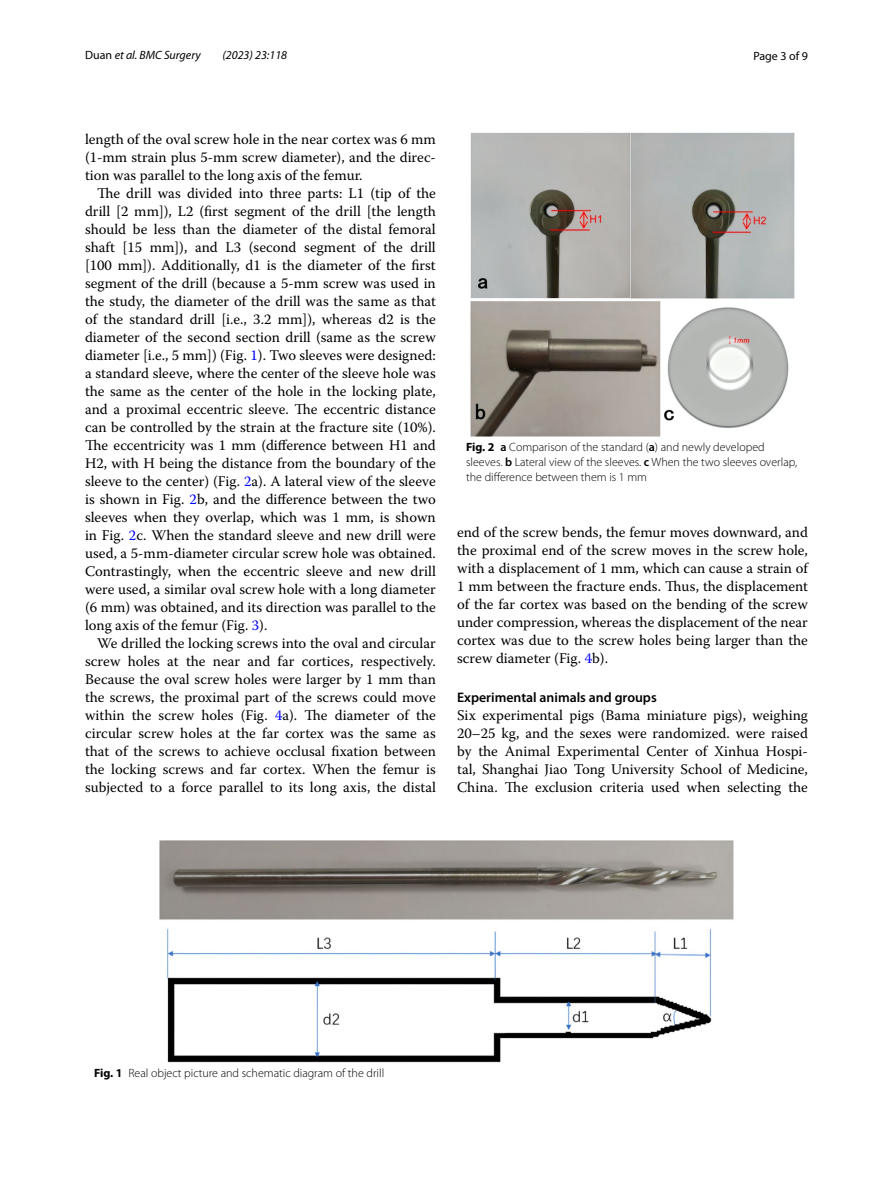
<style>
.page{position:relative;width:893px;height:1187px;background:#fff}
.page>*{position:absolute;margin:0;border:0;box-sizing:border-box;transform-origin:0 0}
.t1{font:14.7px/18px "Warnock Pro";color:#000;text-align:justify}
.t2{font:600 13.8px "Myriad Pro";color:#000}
.t3{font:300 12px/15px "Myriad Pro";color:#000}
.t4{font:italic 12px "Myriad Pro";color:#000}
.t5{font:12px "Myriad Pro";color:#000}
.s1{font-style:normal}
.s2{color:#00f}
.s3{font-weight:700}
.s4{font-weight:600}
</style>
<div class="page">
<img style="left:159px;top:840px;width:574px;height:222px">
<img style="left:471px;top:133px;width:323px;height:303px">
<p class="t4" style="left:85px;top:48px;width:117px"><span class="s1">Duan</span> et al. BMC Surgery</p>
<p class="t4" style="left:223px;top:48px;width:66px">(2023) 23:118</p>
<p class="t5" style="left:753px;top:48px;width:56px">Page 3 of 9</p>
<p class="t1" style="left:85px;top:130px;width:352px">length of the oval screw hole in the near cortex was 6 mm (1-mm strain plus 5-mm screw diameter), and the direc&shy;tion was parallel to the long axis of the femur.</p>
<p class="t1" style="left:85px;top:184px;width:352px;text-indent:12px">The drill was divided into three parts: L1 (tip of the drill [2 mm]), L2 (first segment of the drill [the length should be less than the diameter of the distal femoral shaft [15 mm]), and L3 (second segment of the drill [100 mm]). Additionally, d1 is the diameter of the first segment of the drill (because a 5-mm screw was used in the study, the diameter of the drill was the same as that of the standard drill [i.e., 3.2 mm]), whereas d2 is the diameter of the second section drill (same as the screw diameter [i.e., 5 mm]) (Fig. <span class="s2">1</span>). Two sleeves were designed: a standard sleeve, where the center of the sleeve hole was the same as the center of the hole in the locking plate, and a proximal eccentric sleeve. The eccentric distance can be controlled by the strain at the fracture site (10%).<br>The eccentricity was 1 mm (difference between H1 and H2, with H being the distance from the boundary of the sleeve to the center) (Fig. <span class="s2">2</span>a). A lateral view of the sleeve is shown in Fig. <span class="s2">2</span>b, and the difference between the two sleeves when they overlap, which was 1 mm, is shown in Fig. <span class="s2">2</span>c. When the standard sleeve and new drill were used, a 5-mm-diameter circular screw hole was obtained.<br>Contrastingly, when the eccentric sleeve and new drill were used, a similar oval screw hole with a long diameter (6 mm) was obtained, and its direction was parallel to the long axis of the femur (Fig. <span class="s2">3</span>).</p>
<p class="t1" style="left:85px;top:633px;width:352px;text-indent:12px">We drilled the locking screws into the oval and circular screw holes at the near and far cortices, respectively.<br>Because the oval screw holes were larger by 1 mm than the screws, the proximal part of the screws could move within the screw holes (Fig. <span class="s2">4</span>a). The diameter of the circular screw holes at the far cortex was the same as that of the screws to achieve occlusal fixation between the locking screws and far cortex. When the femur is subjected to a force parallel to its long axis, the distal</p>
<p class="t3" style="left:466px;top:440px;width:333px"><span class="s3">Fig. 2</span> <span class="s4">a</span> Comparison of the standard (<span class="s4">a</span>) and newly developed sleeves. <span class="s4">b</span> Lateral view of the sleeves. <span class="s4">c</span> When the two sleeves overlap, the difference between them is 1 mm</p>
<p class="t1" style="left:457px;top:523px;width:352px">end of the screw bends, the femur moves downward, and the proximal end of the screw moves in the screw hole, with a displacement of 1 mm, which can cause a strain of 1 mm between the fracture ends. Thus, the displacement of the far cortex was based on the bending of the screw under compression, whereas the displacement of the near cortex was due to the screw holes being larger than the screw diameter (Fig. <span class="s2">4</span>b).</p>
<p class="t2" style="left:457px;top:688px;width:201px">Experimental animals and groups</p>
<p class="t1" style="left:457px;top:706px;width:352px">Six experimental pigs (Bama miniature pigs), weighing 20–25 kg, and the sexes were randomized. were raised by the Animal Experimental Center of Xinhua Hospi&shy;tal, Shanghai Jiao Tong University School of Medicine, China. The exclusion criteria used when selecting the</p>
<p class="t3" style="left:94px;top:1065px;width:292px"><span class="s3">Fig. 1</span> Real object picture and schematic diagram of the drill</p>
</div>
